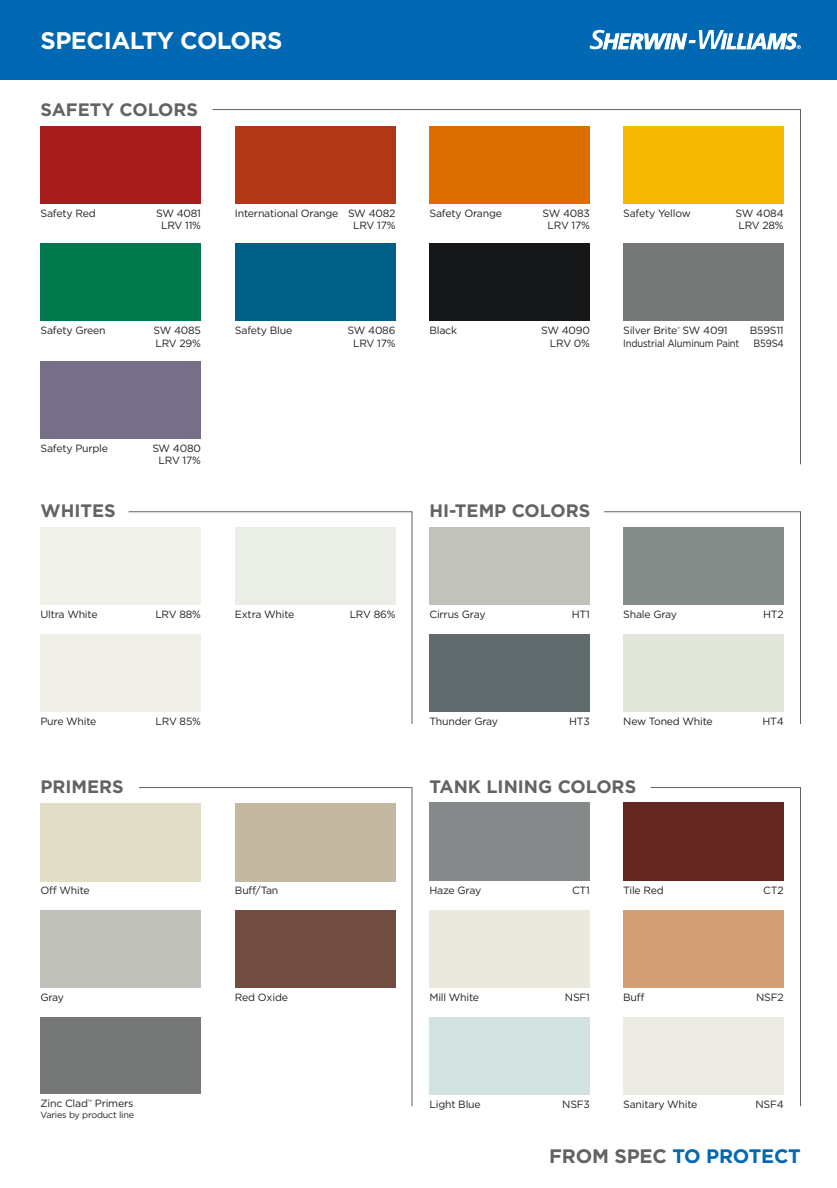
<style>
.page{position:relative;width:837px;height:1188px;background:#fff}
.page>*{position:absolute;margin:0;border:0;box-sizing:border-box;transform-origin:0 0}
.H1_-_Inside{font:700 24px "Gotham";letter-spacing:-.02em;color:#fff}
.Tagline_-_Inside{font:700 19.5px "Gotham";letter-spacing:-.01em;color:#0168b3}
.H3_-_Inside{font:700 18px "Gotham";color:#636366}
.Color_Info_-_Inside{font:10.5px "Gotham";letter-spacing:-.02em;color:#231f20}
.Color_Info_-_Inside-2{font:10.5px "Gotham";letter-spacing:-.02em;color:#231f20;scale:.9 1}
.Color_Info_-_Inside-3{font:9px "Gotham";letter-spacing:-.02em;color:#231f20}
.s1{color:#636366}
</style>
<div class="page">
<div style="left:0;top:0;width:837px;height:80px;background:#0168b3"></div>
<div style="left:40px;top:126px;width:161px;height:78px;background:#a71d1e"></div>
<div style="left:40px;top:243px;width:161px;height:78px;background:#00794e"></div>
<div style="left:40px;top:527px;width:161px;height:78px;background:#f0f1e9"></div>
<div style="left:40px;top:803px;width:161px;height:78px;background:#e2ddc6"></div>
<div style="left:40px;top:1017px;width:161px;height:77px;background:#767878"></div>
<div style="left:40px;top:910px;width:161px;height:78px;background:#bfc1ba"></div>
<div style="left:429px;top:910px;width:161px;height:78px;background:#ebe9de"></div>
<div style="left:623px;top:910px;width:161px;height:78px;background:#d19f73"></div>
<div style="left:429px;top:1017px;width:161px;height:78px;background:#d2e2e0"></div>
<div style="left:623px;top:1017px;width:161px;height:78px;background:#ecebe3"></div>
<div style="left:429px;top:803px;width:161px;height:78px;background:#86898a"></div>
<div style="left:623px;top:803px;width:161px;height:78px;background:#642720"></div>
<svg style="left:128px;top:511px;width:285px;height:213px"></svg>
<svg style="left:138px;top:787px;width:275px;height:320px"></svg>
<div style="left:40px;top:361px;width:161px;height:78px;background:#776e88"></div>
<div style="left:40px;top:634px;width:161px;height:78px;background:#f0efe8"></div>
<div style="left:429px;top:527px;width:161px;height:78px;background:#c1c2b9"></div>
<div style="left:429px;top:634px;width:161px;height:78px;background:#606b6d"></div>
<svg style="left:604px;top:511px;width:197px;height:213px"></svg>
<svg style="left:650px;top:787px;width:151px;height:320px"></svg>
<svg style="left:212px;top:109px;width:589px;height:356px"></svg>
<svg style="left:589px;top:30px;width:212px;height:19px"></svg>
<p class="H1_-_Inside" style="left:40px;top:25px;width:244px">SPECIALTY COLORS</p>
<p class="H3_-_Inside" style="left:40px;top:97px;width:159px">SAFETY COLORS</p>
<p class="Color_Info_-_Inside" style="left:40px;top:206px;width:57px">Safety Red</p>
<p class="Color_Info_-_Inside" style="left:156px;top:206px;width:46px">SW 4081</p>
<p class="Color_Info_-_Inside" style="left:161px;top:219px;width:41px">LRV 11%</p>
<p class="Color_Info_-_Inside" style="left:235px;top:206px;width:162px">International Orange SW 4082</p>
<p class="Color_Info_-_Inside" style="left:353px;top:219px;width:44px">LRV 17%</p>
<p class="Color_Info_-_Inside" style="left:430px;top:206px;width:74px">Safety Orange</p>
<p class="Color_Info_-_Inside" style="left:542px;top:206px;width:49px">SW 4083</p>
<p class="Color_Info_-_Inside" style="left:548px;top:219px;width:44px">LRV 17%</p>
<p class="Color_Info_-_Inside" style="left:623px;top:206px;width:69px">Safety Yellow</p>
<p class="Color_Info_-_Inside" style="left:736px;top:206px;width:50px">SW 4084</p>
<p class="Color_Info_-_Inside" style="left:738px;top:219px;width:47px">LRV 28%</p>
<p class="Color_Info_-_Inside" style="left:40px;top:324px;width:67px">Safety Green</p>
<p class="Color_Info_-_Inside" style="left:153px;top:324px;width:49px">SW 4085</p>
<p class="Color_Info_-_Inside" style="left:156px;top:336px;width:47px">LRV 29%</p>
<p class="Color_Info_-_Inside" style="left:235px;top:324px;width:59px">Safety Blue</p>
<p class="Color_Info_-_Inside" style="left:348px;top:324px;width:49px">SW 4086</p>
<p class="Color_Info_-_Inside" style="left:353px;top:336px;width:44px">LRV 17%</p>
<p class="Color_Info_-_Inside" style="left:430px;top:324px;width:29px">Black</p>
<p class="Color_Info_-_Inside" style="left:541px;top:324px;width:50px">SW 4090</p>
<p class="Color_Info_-_Inside" style="left:550px;top:336px;width:42px">LRV 0%</p>
<p class="Color_Info_-_Inside" style="left:623px;top:324px;width:106px">Silver Brite<sup>®</sup> SW 4091</p>
<p class="Color_Info_-_Inside" style="left:750px;top:324px;width:35px">B59S11</p>
<p class="Color_Info_-_Inside-2" style="left:623px;top:336px;width:131px">Industrial Aluminum Paint</p>
<p class="Color_Info_-_Inside-2" style="left:754px;top:336px;width:35px">B59S4</p>
<p class="Color_Info_-_Inside" style="left:40px;top:441px;width:69px">Safety Purple</p>
<p class="Color_Info_-_Inside" style="left:152px;top:441px;width:50px">SW 4080</p>
<p class="Color_Info_-_Inside" style="left:159px;top:454px;width:44px">LRV 17%</p>
<p class="H3_-_Inside" style="left:40px;top:499px;width:77px">WHITES</p>
<p class="H3_-_Inside" style="left:430px;top:499px;width:162px">HI-TEMP COLORS</p>
<p class="Color_Info_-_Inside" style="left:40px;top:608px;width:59px">Ultra White</p>
<p class="Color_Info_-_Inside" style="left:155px;top:608px;width:47px">LRV 88%</p>
<p class="Color_Info_-_Inside" style="left:235px;top:608px;width:61px">Extra White</p>
<p class="Color_Info_-_Inside" style="left:350px;top:608px;width:47px">LRV 86%</p>
<p class="Color_Info_-_Inside" style="left:430px;top:608px;width:58px">Cirrus Gray</p>
<p class="Color_Info_-_Inside" style="left:572px;top:608px;width:20px">HT1</p>
<p class="Color_Info_-_Inside" style="left:623px;top:608px;width:55px">Shale Gray</p>
<p class="Color_Info_-_Inside" style="left:763px;top:608px;width:22px">HT2</p>
<p class="Color_Info_-_Inside" style="left:40px;top:714px;width:58px">Pure White</p>
<p class="Color_Info_-_Inside" style="left:156px;top:714px;width:47px">LRV 85%</p>
<p class="Color_Info_-_Inside" style="left:430px;top:714px;width:70px">Thunder Gray</p>
<p class="Color_Info_-_Inside" style="left:569px;top:714px;width:22px">HT3</p>
<p class="Color_Info_-_Inside" style="left:623px;top:714px;width:91px">New Toned White</p>
<p class="Color_Info_-_Inside" style="left:762px;top:714px;width:23px">HT4</p>
<p class="H3_-_Inside" style="left:40px;top:775px;width:85px">PRIMERS</p>
<p class="H3_-_Inside" style="left:430px;top:775px;width:208px">TANK LINING COLORS</p>
<p class="Color_Info_-_Inside" style="left:40px;top:884px;width:51px">Off White</p>
<p class="Color_Info_-_Inside" style="left:235px;top:884px;width:45px">Buff/Tan</p>
<p class="Color_Info_-_Inside" style="left:430px;top:884px;width:53px">Haze Gray</p>
<p class="Color_Info_-_Inside" style="left:572px;top:884px;width:19px">CT1</p>
<p class="Color_Info_-_Inside" style="left:623px;top:884px;width:42px">Tile Red</p>
<p class="Color_Info_-_Inside" style="left:763px;top:884px;width:22px">CT2</p>
<p class="Color_Info_-_Inside" style="left:40px;top:991px;width:25px">Gray</p>
<p class="Color_Info_-_Inside" style="left:235px;top:991px;width:54px">Red Oxide</p>
<p class="Color_Info_-_Inside" style="left:430px;top:991px;width:51px">Mill White</p>
<p class="Color_Info_-_Inside" style="left:565px;top:991px;width:27px">NSF1</p>
<p class="Color_Info_-_Inside" style="left:623px;top:990px;width:23px">Buff</p>
<p class="Color_Info_-_Inside" style="left:756px;top:990px;width:29px">NSF2</p>
<p class="Color_Info_-_Inside" style="left:40px;top:1097px;width:94px">Zinc Clad<sup>™</sup> Primers</p>
<p class="Color_Info_-_Inside-3" style="left:40px;top:1109px;width:95px">Varies by product line</p>
<p class="Color_Info_-_Inside" style="left:430px;top:1097px;width:53px">Light Blue</p>
<p class="Color_Info_-_Inside" style="left:562px;top:1097px;width:29px">NSF3</p>
<p class="Color_Info_-_Inside" style="left:623px;top:1097px;width:76px">Sanitary White</p>
<p class="Color_Info_-_Inside" style="left:755px;top:1097px;width:30px">NSF4</p>
<p class="Tagline_-_Inside" style="left:549px;top:1143px;width:253px"><span class="s1">FROM SPEC</span> TO PROTECT</p>
</div>
